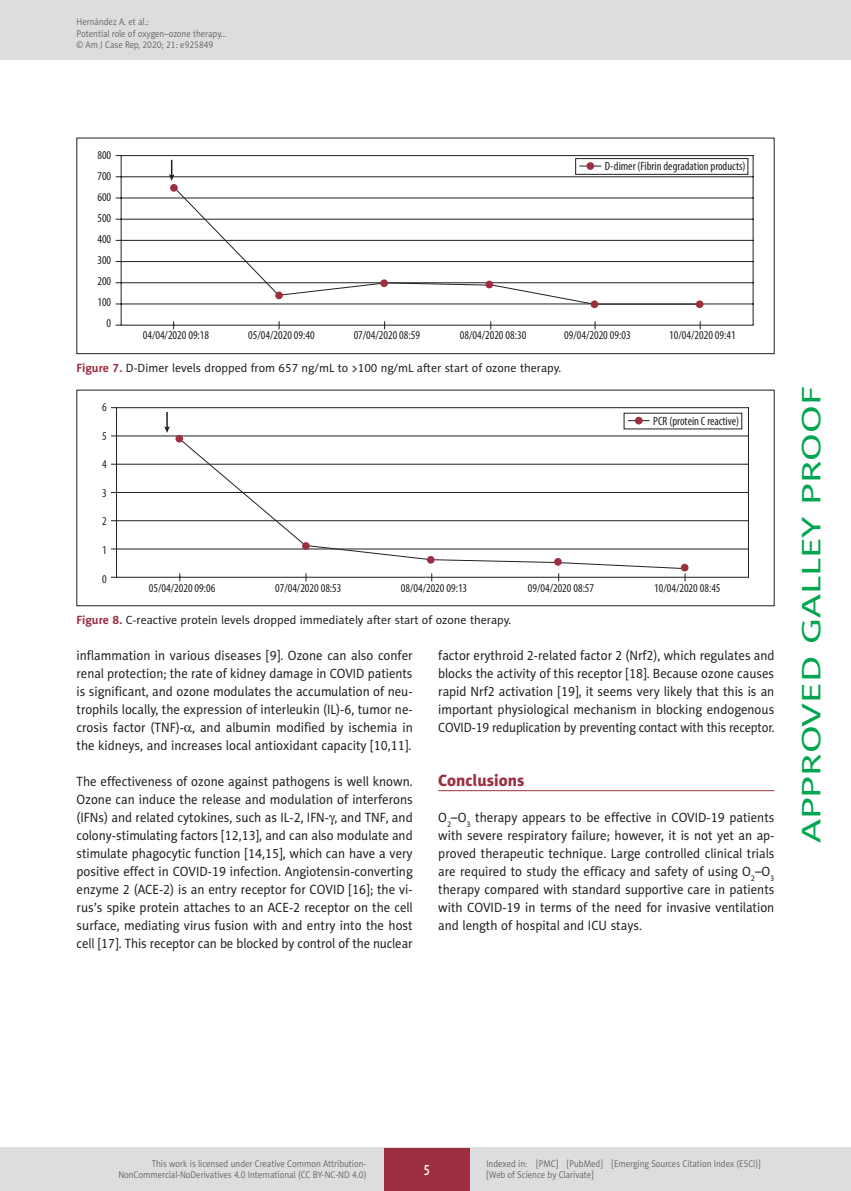
<style>
.page{position:relative;width:851px;height:1191px;background:#fff}
.page>*{position:absolute;margin:0;border:0;box-sizing:border-box;transform-origin:0 0}
.t1{font:27px "Naomi Sans EFN";color:#00a54f;scale:1.5 1}
.AJCR_Headline_1{font:16.5px "Naomi Sans EFN Heavy";color:#9d2f42}
.t2{font:15px "Naomi Sans EFN Medium";color:#fff;scale:.8 1}
.AJCR_Body{font:13.5px/18px "Naomi Sans EFN";color:#231f20;text-align:justify;scale:.95 1}
.t3{font:condensed 12px/21px "Myriad Pro";color:#231f20;text-align:right}
.AJCR_Rycina_tytul{font:12px "Naomi Sans EFN";color:#231f20}
.t4{font:9.75px/11.2px "Naomi Sans EFN Light";color:#57585a;scale:.9 1}
.s1{font-weight:700;color:#9d2f42}
.s2{font-family:"Standard Sym L"}
</style>
<div class="page">
<hr style="left:116px;top:155px;width:637px;height:1px;background:#231f20">
<hr style="left:116px;top:240px;width:637px;height:1px;background:#231f20">
<hr style="left:116px;top:198px;width:637px;height:1px;background:#231f20">
<hr style="left:116px;top:219px;width:637px;height:1px;background:#231f20">
<hr style="left:116px;top:176px;width:637px;height:1px;background:#231f20">
<hr style="left:116px;top:261px;width:637px;height:1px;background:#231f20">
<hr style="left:116px;top:282px;width:637px;height:1px;background:#231f20">
<hr style="left:116px;top:303px;width:637px;height:1px;background:#231f20">
<hr style="left:116px;top:325px;width:637px;height:1px;background:#231f20">
<hr style="left:121px;top:155px;width:1px;height:170px;background:#231f20">
<hr style="left:752px;top:155px;width:1px;height:170px;background:#231f20">
<svg style="left:169px;top:160px;width:5px;height:21px"></svg>
<svg style="left:175px;top:158px;width:573px;height:147px"></svg>
<div style="left:586px;top:162px;width:8px;height:8px;background:#9d2f42;border-radius:50%"></div>
<div style="left:170px;top:184px;width:8px;height:8px;background:#9d2f42;border-radius:50%"></div>
<div style="left:275px;top:291px;width:8px;height:8px;background:#9d2f42;border-radius:50%"></div>
<div style="left:485px;top:281px;width:8px;height:7px;background:#9d2f42;border-radius:50%"></div>
<div style="left:590px;top:300px;width:8px;height:8px;background:#9d2f42;border-radius:50%"></div>
<div style="left:695px;top:300px;width:8px;height:8px;background:#9d2f42;border-radius:50%"></div>
<div style="left:380px;top:279px;width:8px;height:8px;background:#9d2f42;border-radius:50%"></div>
<div style="left:77px;top:138px;width:697px;height:216px;border:1px solid #231f20"></div>
<hr style="left:111px;top:407px;width:637px;height:1px;background:#231f20">
<hr style="left:111px;top:464px;width:637px;height:1px;background:#231f20">
<hr style="left:111px;top:435px;width:637px;height:1px;background:#231f20">
<hr style="left:111px;top:492px;width:637px;height:1px;background:#231f20">
<hr style="left:111px;top:520px;width:637px;height:1px;background:#231f20">
<hr style="left:111px;top:548px;width:637px;height:1px;background:#231f20">
<hr style="left:111px;top:577px;width:637px;height:1px;background:#231f20">
<hr style="left:116px;top:407px;width:1px;height:170px;background:#231f20">
<hr style="left:748px;top:407px;width:1px;height:170px;background:#231f20">
<svg style="left:164px;top:412px;width:6px;height:21px"></svg>
<svg style="left:180px;top:412px;width:562px;height:157px"></svg>
<div style="left:634px;top:417px;width:8px;height:7px;background:#9d2f42;border-radius:50%"></div>
<div style="left:175px;top:435px;width:8px;height:7px;background:#9d2f42;border-radius:50%"></div>
<div style="left:302px;top:542px;width:8px;height:8px;background:#9d2f42;border-radius:50%"></div>
<div style="left:554px;top:558px;width:7px;height:8px;background:#9d2f42;border-radius:50%"></div>
<div style="left:680px;top:564px;width:8px;height:7px;background:#9d2f42;border-radius:50%"></div>
<div style="left:427px;top:556px;width:7px;height:7px;background:#9d2f42;border-radius:50%"></div>
<div style="left:77px;top:390px;width:697px;height:216px;border:1px solid #231f20"></div>
<hr style="left:438px;top:790px;width:336px;height:1px;background:#9d2f42">
<div style="left:0;top:0;width:850px;height:60px;background:#dcdddf"></div>
<div style="left:0;top:1148px;width:850px;height:43px;background:#dcdddf"></div>
<div style="left:384px;top:1147px;width:85px;height:43px;background:#9d2f42"></div>
<p class="t4" style="left:77px;top:16px;width:168px">Hernández A. et al.:<br>Potential role of oxygen–ozone therapy… © Am J Case Rep, 2020; 21: e925849</p>
<p class="t3" style="left:97px;top:145px;width:15px">800<br>700<br>600<br>500<br>400<br>300<br>200<br>100<br>0</p>
<p class="t3" style="left:604px;top:156px;width:142px">D-dimer (Fibrin degradation products)</p>
<p class="t3" style="left:143px;top:325px;width:68px">04/04/2020 09:18</p>
<p class="t3" style="left:248px;top:325px;width:68px">05/04/2020 09:40</p>
<p class="t3" style="left:353px;top:325px;width:68px">07/04/2020 08:59</p>
<p class="t3" style="left:460px;top:325px;width:68px">08/04/2020 08:30</p>
<p class="t3" style="left:564px;top:325px;width:68px">09/04/2020 09:03</p>
<p class="t3" style="left:669px;top:325px;width:68px">10/04/2020 09:41</p>
<p class="AJCR_Rycina_tytul" style="left:77px;top:361px;width:486px"><span class="s1">Figure 7.</span> D-Dimer levels dropped from 657 ng/mL to &gt;100 ng/mL after start of ozone therapy.</p>
<p class="t3" style="left:102px;top:397px;width:6px">6</p>
<p class="t3" style="left:102px;top:425px;width:6px">5</p>
<p class="t3" style="left:102px;top:454px;width:6px">4</p>
<p class="t3" style="left:102px;top:482px;width:6px">3</p>
<p class="t3" style="left:102px;top:511px;width:6px">2</p>
<p class="t3" style="left:102px;top:539px;width:6px">1</p>
<p class="t3" style="left:102px;top:568px;width:6px">0</p>
<p class="t3" style="left:149px;top:577px;width:68px">05/04/2020 09:06</p>
<p class="t3" style="left:275px;top:577px;width:68px">07/04/2020 08:53</p>
<p class="t3" style="left:401px;top:577px;width:68px">08/04/2020 09:13</p>
<p class="t3" style="left:527px;top:577px;width:68px">09/04/2020 08:57</p>
<p class="t3" style="left:654px;top:577px;width:68px">10/04/2020 08:45</p>
<p class="t3" style="left:653px;top:410px;width:87px">PCR (protein C reactive)</p>
<p class="AJCR_Rycina_tytul" style="left:77px;top:613px;width:436px"><span class="s1">Figure 8.</span> C-reactive protein levels dropped immediately after start of ozone therapy.</p>
<p class="AJCR_Body" style="left:77px;top:646px;width:355px">inflammation in various diseases [9]. Ozone can also confer renal protection; the rate of kidney damage in COVID patients is significant, and ozone modulates the accumulation of neu&shy;trophils locally, the expression of interleukin (IL)-6, tumor ne&shy;crosis factor (TNF)-<span class="s2">a</span>, and albumin modified by ischemia in the kidneys, and increases local antioxidant capacity [10,11].</p>
<p class="AJCR_Body" style="left:77px;top:772px;width:355px">The effectiveness of ozone against pathogens is well known.<br>Ozone can induce the release and modulation of interferons (IFNs) and related cytokines, such as IL-2, IFN-<span class="s2">g</span>, and TNF, and colony-stimulating factors [12,13], and can also modulate and stimulate phagocytic function [14,15], which can have a very positive effect in COVID-19 infection. Angiotensin-converting enzyme 2 (ACE-2) is an entry receptor for COVID [16]; the vi&shy;rus’s spike protein attaches to an ACE-2 receptor on the cell surface, mediating virus fusion with and entry into the host cell [17]. This receptor can be blocked by control of the nuclear</p>
<p class="AJCR_Body" style="left:438px;top:646px;width:355px">factor erythroid 2-related factor 2 (Nrf2), which regulates and blocks the activity of this receptor [18]. Because ozone causes rapid Nrf2 activation [19], it seems very likely that this is an important physiological mechanism in blocking endogenous COVID-19 reduplication by preventing contact with this receptor.</p>
<p class="AJCR_Headline_1" style="left:438px;top:770px;width:88px">Conclusions</p>
<p class="AJCR_Body" style="left:438px;top:808px;width:355px">O<sub>2</sub>–O<sub>3</sub> therapy appears to be effective in COVID-19 patients with severe respiratory failure; however, it is not yet an ap&shy;proved therapeutic technique. Large controlled clinical trials are required to study the efficacy and safety of using O<sub>2</sub>–O<sub>3 </sub>therapy compared with standard supportive care in patients with COVID-19 in terms of the need for invasive ventilation and length of hospital and ICU stays.</p>
<h1 class="t1" style="left:795px;top:843px;width:306px;rotate:-90deg">APPROVED GALLEY PROOF</h1>
<p class="t4" style="left:118px;top:1158px;width:277px;text-align:right">This work is licensed under Creative Common Attribution-<br>NonCommercial-NoDerivatives 4.0 International (CC BY-NC-ND 4.0)</p>
<p class="t2" style="left:423px;top:1160px;width:10px">5</p>
<p class="t4" style="left:486px;top:1158px;width:306px">Indexed in: [PMC] [PubMed] [Emerging Sources Citation Index (ESCI)] [Web of Science by Clarivate]</p>
</div>
